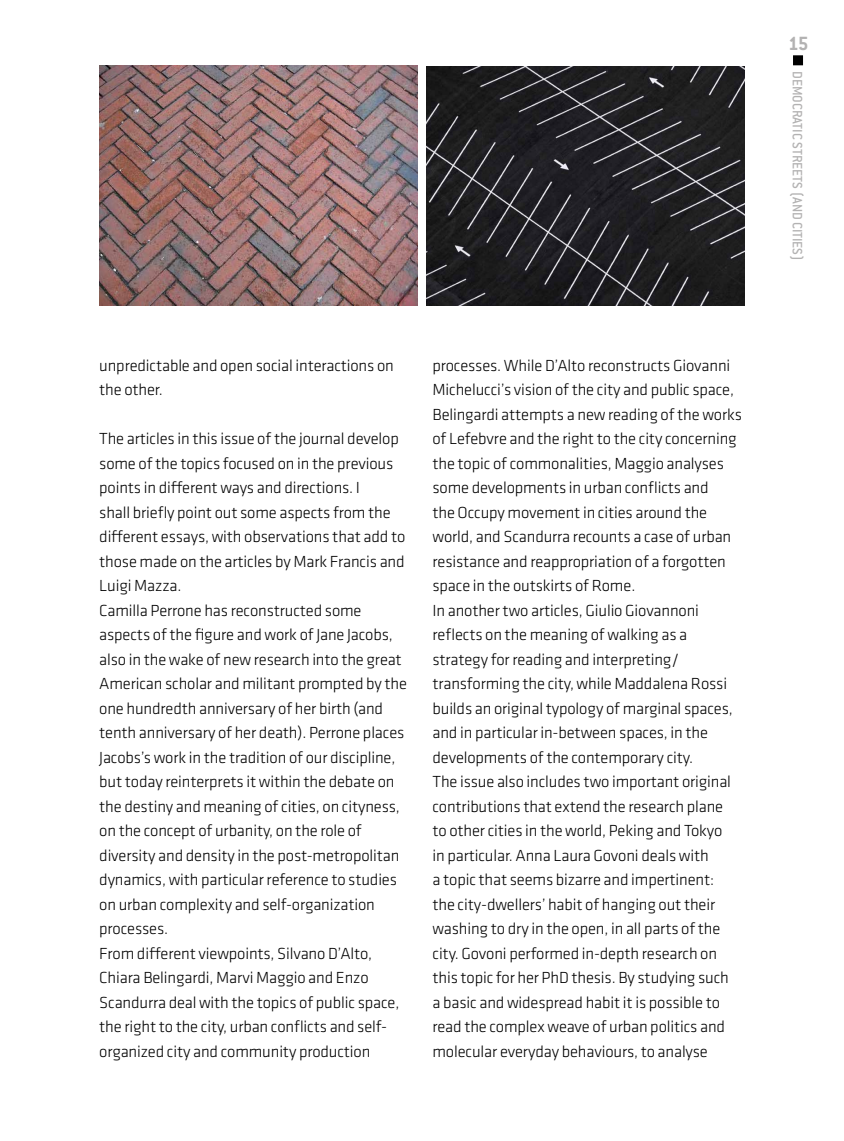
<style>
.page{position:relative;width:844px;height:1141px;background:#fff}
.page>*{position:absolute;margin:0;border:0;box-sizing:border-box;transform-origin:0 0}
.t1{font:700 21px "Conduit ITC";color:#b3b2b2}
.t2{font:300 16.62px/24.5px "Klavika";letter-spacing:-.01em;color:#000}
.t3{font:500 14.88px "Conduit ITC";letter-spacing:-.01em;color:#b3b2b2}
</style>
<div class="page">
<div style="left:793px;top:56px;width:9px;height:8px;background:#000"></div>
<div style="left:792px;top:55px;width:10px;height:10px;border:2px solid #000"></div>
<img style="left:427px;top:66px;width:317px;height:240px">
<img style="left:99px;top:65px;width:318px;height:240px">
<p class="t2" style="left:99px;top:353px;width:296px">unpredictable and open social interactions on the other.</p>
<p class="t2" style="left:99px;top:427px;width:309px">The articles in this issue of the journal develop some of the topics focused on in the previous points in different ways and directions. I<br>shall briefly point out some aspects from the different essays, with observations that add to those made on the articles by Mark Francis and Luigi Mazza.<br>Camilla Perrone has reconstructed some aspects of the figure and work of Jane Jacobs, also in the wake of new research into the great American scholar and militant prompted by the one hundredth anniversary of her birth (and tenth anniversary of her death). Perrone places Jacobs’s work in the tradition of our discipline, but today reinterprets it within the debate on the destiny and meaning of cities, on cityness, on the concept of urbanity, on the role of diversity and density in the post-metropolitan dynamics, with particular reference to studies on urban complexity and self-organization processes.<br>From different viewpoints, Silvano D’Alto, Chiara Belingardi, Marvi Maggio and Enzo Scandurra deal with the topics of public space, the right to the city, urban conflicts and self&shy;organized city and community production</p>
<p class="t2" style="left:432px;top:353px;width:311px">processes. While D’Alto reconstructs Giovanni Michelucci’s vision of the city and public space, Belingardi attempts a new reading of the works of Lefebvre and the right to the city concerning the topic of commonalities, Maggio analyses some developments in urban conflicts and<br>the Occupy movement in cities around the world, and Scandurra recounts a case of urban resistance and reappropriation of a forgotten space in the outskirts of Rome.<br>In another two articles, Giulio Giovannoni reflects on the meaning of walking as a strategy for reading and interpreting/ transforming the city, while Maddalena Rossi builds an original typology of marginal spaces, and in particular in-between spaces, in the developments of the contemporary city.<br>The issue also includes two important original contributions that extend the research plane<br>to other cities in the world, Peking and Tokyo<br>in particular. Anna Laura Govoni deals with<br>a topic that seems bizarre and impertinent:<br>the city-dwellers’ habit of hanging out their washing to dry in the open, in all parts of the city. Govoni performed in-depth research on this topic for her PhD thesis. By studying such<br>a basic and widespread habit it is possible to read the complex weave of urban politics and molecular everyday behaviours, to analyse</p>
<p class="t1" style="left:788px;top:31px;width:22px">15</p>
<p class="t3" style="left:805px;top:71px;width:190px;rotate:90deg">Democratic Streets (and Cities)</p>
</div>
